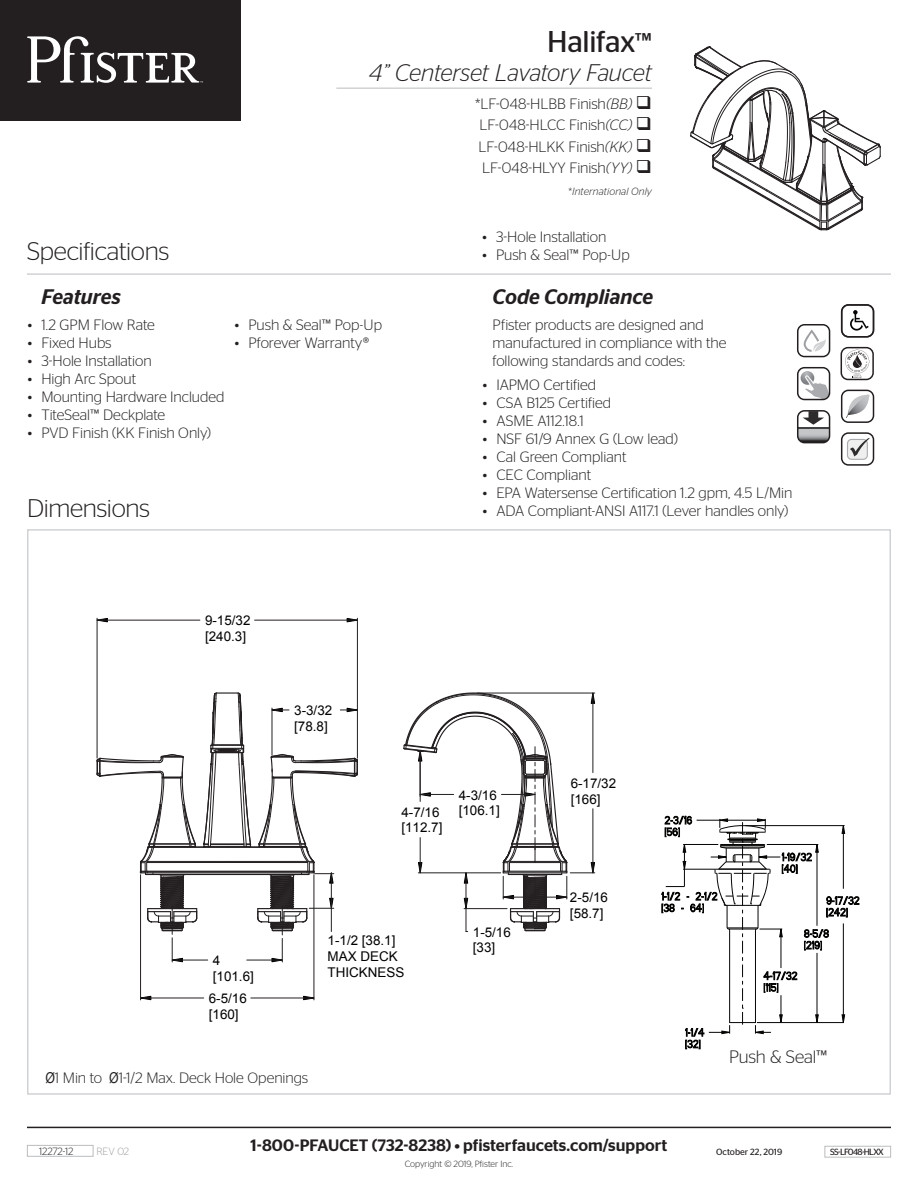
<style>
.page{position:relative;width:918px;height:1188px;background:#fff}
.page>*{position:absolute;margin:0;border:0;box-sizing:border-box;transform-origin:0 0}
.t1{font:30px "Stag Sans";letter-spacing:-.01em;color:#231f20}
.t2{font:300 25.5px "Stag Sans";letter-spacing:-.015em;color:#231f20}
.t3{font:italic 300 24px "Stag Sans";letter-spacing:-.01em;color:#231f20}
.t4{font:italic 500 21px "Stag Sans";color:#231f20}
.t5{font:300 18px "Stag Sans";letter-spacing:-.015em;color:#231f20}
.t6{font:500 16.5px "Stag Sans";letter-spacing:.005em;color:#231f20}
.t7{font:300 15px/18px "Stag Sans";letter-spacing:-.005em;color:#231f20}
.t8{font:13.35px/15.5px "Arial";color:#000}
.t9{font:italic 300 10.5px "Stag Sans";letter-spacing:.01em;color:#231f20}
.t10{font:300 10.5px "Stag Sans";color:#231f20}
.t11{font:300 10.5px "Stag Sans";color:#9d9fa2}
.t12{font:300 9px "Stag Sans";color:#231f20}
.t13{font:9px "Stag Sans";letter-spacing:-.005em;color:#231f20}
.t14{font:9px "Stag Sans";letter-spacing:-.08em;color:#231f20}
.s1{font-size:27px}
.s2{font-style:italic}
.s3{font-style:normal}
.s4{font-family:"Arial Narrow";font-weight:400}
</style>
<div class="page">
<div style="left:0;top:0;width:241px;height:121px;background:#231f20"></div>
<svg style="left:27px;top:36px;width:176px;height:47px"></svg>
<hr style="left:27px;top:1127px;width:864px;height:1px;background:#231f20">
<hr style="left:27px;top:273px;width:864px;height:2px;background:#d1d2d4">
<hr style="left:336px;top:87px;width:316px;height:2px;background:#d1d2d4">
<svg style="left:141px;top:996px;width:10px;height:4px"></svg>
<svg style="left:304px;top:996px;width:10px;height:4px"></svg>
<hr style="left:140px;top:875px;width:1px;height:125px;background:#231f20">
<hr style="left:251px;top:998px;width:63px;height:1px;background:#231f20">
<hr style="left:141px;top:998px;width:63px;height:1px;background:#231f20">
<hr style="left:314px;top:875px;width:1px;height:125px;background:#231f20">
<svg style="left:96px;top:617px;width:262px;height:345px"></svg>
<svg style="left:403px;top:692px;width:192px;height:240px"></svg>
<svg style="left:690px;top:47px;width:191px;height:184px"></svg>
<div style="left:825px;top:1146px;width:66px;height:12px;border:1px solid #bcbdc0"></div>
<svg style="left:797px;top:367px;width:33px;height:34px"></svg>
<svg style="left:841px;top:304px;width:33px;height:34px"></svg>
<svg style="left:841px;top:432px;width:33px;height:34px"></svg>
<svg style="left:841px;top:390px;width:33px;height:33px"></svg>
<div style="left:27px;top:1145px;width:66px;height:12px;border:1px solid #bcbdc0"></div>
<svg style="left:662px;top:816px;width:197px;height:233px"></svg>
<svg style="left:797px;top:410px;width:33px;height:33px"></svg>
<svg style="left:797px;top:324px;width:33px;height:33px"></svg>
<svg style="left:841px;top:347px;width:33px;height:33px"></svg>
<p class="t1" style="left:547px;top:25px;width:106px">Halifax<span class="s1">™</span></p>
<p class="t3" style="left:369px;top:59px;width:284px">4” Centerset Lavatory Faucet</p>
<p class="t7" style="left:475px;top:94px;width:178px">*LF-048-HLBB Finish<span class="s2">(BB)</span> ❑</p>
<p class="t7" style="left:480px;top:116px;width:174px">LF-048-HLCC Finish<span class="s2">(CC)</span> ❑</p>
<p class="t7" style="left:478px;top:137px;width:175px">LF-048-HLKK Finish<span class="s2">(KK)</span> ❑</p>
<p class="t7" style="left:482px;top:159px;width:171px">LF-048-HLYY Finish<span class="s2">(YY)</span> ❑</p>
<p class="t9" style="left:569px;top:186px;width:85px"><span class="s3">*</span>International Only</p>
<p class="t7" style="left:483px;top:228px;width:125px">• 3-Hole Installation</p>
<p class="t7" style="left:483px;top:246px;width:149px">• Push &amp; Seal™ Pop-Up</p>
<p class="t2" style="left:27px;top:237px;width:144px">Specifications</p>
<p class="t4" style="left:42px;top:285px;width:81px">Features</p>
<p class="t4" style="left:493px;top:285px;width:162px">Code Compliance</p>
<p class="t7" style="left:28px;top:316px;width:128px">• 1.2 GPM Flow Rate</p>
<p class="t7" style="left:28px;top:334px;width:85px">• Fixed Hubs</p>
<p class="t7" style="left:28px;top:352px;width:125px">• 3-Hole Installation</p>
<p class="t7" style="left:28px;top:370px;width:110px">• High Arc Spout</p>
<p class="t7" style="left:28px;top:388px;width:198px">• Mounting Hardware Included</p>
<p class="t7" style="left:28px;top:406px;width:139px">• TiteSeal™ Deckplate</p>
<p class="t7" style="left:28px;top:424px;width:185px">• PVD Finish (KK Finish Only)</p>
<p class="t7" style="left:235px;top:316px;width:149px">• Push &amp; Seal™ Pop-Up</p>
<p class="t7" style="left:235px;top:334px;width:136px">• Pforever Warranty®</p>
<p class="t2" style="left:27px;top:494px;width:125px">Dimensions</p>
<p class="t7" style="left:493px;top:316px;width:235px">Pfister products are designed and manufactured in compliance with the following standards and codes:</p>
<p class="t7" style="left:483px;top:376px;width:115px">• IAPMO Certified</p>
<p class="t7" style="left:483px;top:394px;width:130px">• CSA B125 Certified</p>
<p class="t7" style="left:483px;top:412px;width:102px">• ASME A112.18.1</p>
<p class="t7" style="left:483px;top:430px;width:196px">• NSF 61/9 Annex G (Low lead)</p>
<p class="t7" style="left:483px;top:448px;width:145px">• Cal Green Compliant</p>
<p class="t7" style="left:483px;top:466px;width:110px">• CEC Compliant</p>
<p class="t7" style="left:483px;top:484px;width:311px">• EPA Watersense Certification 1.2 gpm, 4.5 L/Min</p>
<p class="t7" style="left:483px;top:502px;width:307px">• ADA Compliant-ANSI A117.1 (Lever handles only)</p>
<p class="t8" style="left:205px;top:613px;width:47px">9-15/32 [240.3]</p>
<p class="t8" style="left:294px;top:703px;width:40px">3-3/32 [78.8]</p>
<p class="t8" style="left:401px;top:805px;width:43px">4-7/16 [112.7]</p>
<p class="t8" style="left:459px;top:787px;width:43px">4-3/16 [106.1]</p>
<p class="t8" style="left:213px;top:953px;width:43px">4 [101.6]</p>
<p class="t8" style="left:209px;top:991px;width:40px">6-5/16 [160]</p>
<p class="t8" style="left:328px;top:933px;width:78px;line-height:16px">1-1/2 [38.1]<br>MAX DECK<br>THICKNESS</p>
<p class="t7" style="left:45px;top:1069px;width:264px"><span class="s4">Ø</span>1 Min to <span class="s4">Ø</span>1-1/2 Max. Deck Hole Openings</p>
<p class="t8" style="left:473px;top:924px;width:40px">1-5/16 [33]</p>
<p class="t8" style="left:571px;top:776px;width:47px">6-17/32 [166]</p>
<p class="t8" style="left:570px;top:890px;width:40px">2-5/16 [58.7]</p>
<p class="t5" style="left:729px;top:1047px;width:100px">Push &amp; Seal™</p>
<p class="t6" style="left:251px;top:1136px;width:418px">1-800-PFAUCET (732-8238) • pfisterfaucets.com/support</p>
<p class="t10" style="left:39px;top:1146px;width:36px">12272-12</p>
<p class="t11" style="left:96px;top:1146px;width:34px">REV 02</p>
<p class="t13" style="left:716px;top:1147px;width:68px">October 22, 2019</p>
<p class="t12" style="left:405px;top:1159px;width:110px">Copyright © 2019, Pfister Inc.</p>
<p class="t14" style="left:830px;top:1147px;width:55px">SS-LF048-HLXX</p>
</div>
